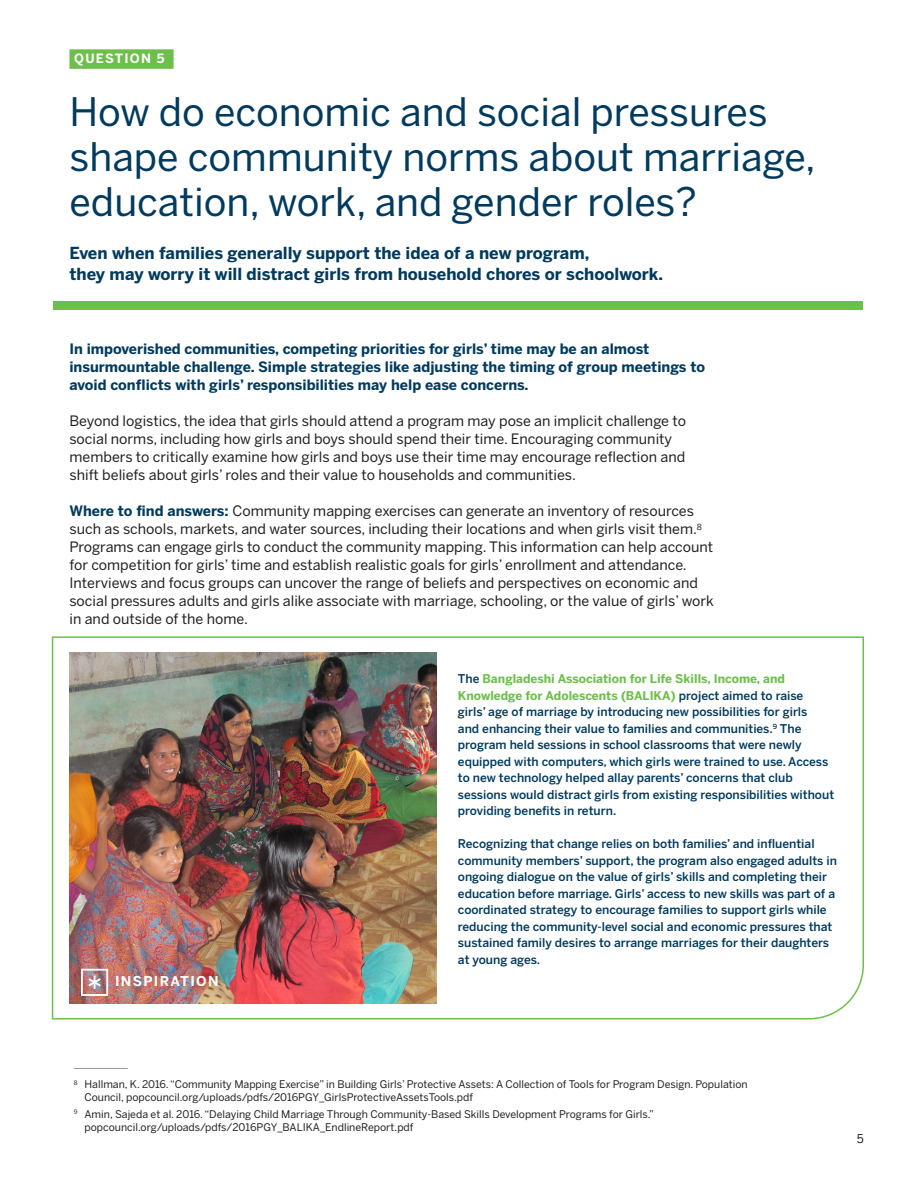
<style>
.page{position:relative;width:918px;height:1188px;background:#fff}
.page>*{position:absolute;margin:0;border:0;box-sizing:border-box;transform-origin:0 0}
.t1{font:39px/45px "Benton Sans";color:#003a5d}
.t2{font:700 16.5px/21px "Benton Sans";color:#003a5d}
.t3{font:14.25px/18px "Benton Sans";color:#231f20}
.t4{font:700 14.25px/18px "Benton Sans";color:#003a5d}
.t5{font:700 13.5px "Benton Sans";letter-spacing:.1em;color:#fff}
.t6{font:700 12.75px "Benton Sans";letter-spacing:.1em;color:#fff}
.t7{font:500 12px/16.5px "Benton Sans";color:#003a5d}
.t8{font:12px "Benton Sans";color:#231f20}
.t9{font:10.5px/12.6px "Benton Sans";color:#231f20}
.s1{font-weight:700;color:#003a5d}
.s2{font-weight:700;color:#6dbe4b}
</style>
<div class="page">
<img style="left:51px;top:636px;width:813px;height:384px">
<div style="left:53px;top:301px;width:810px;height:9px;background:#6dbe4b"></div>
<div style="left:69px;top:49px;width:105px;height:20px;background:#6cc04a"></div>
<svg style="left:81px;top:969px;width:27px;height:27px"></svg>
<hr style="left:74px;top:1068px;width:54px;height:1px;background:#999899">
<p class="t6" style="left:74px;top:51px;width:92px">QUESTION 5</p>
<p class="t1" style="left:69px;top:90px;width:748px">How do economic and social pressures shape community norms about marriage, education, work, and gender roles?</p>
<p class="t2" style="left:69px;top:242px;width:595px">Even when families generally support the idea of a new program,<br>they may worry it will distract girls from household chores or schoolwork.</p>
<p class="t4" style="left:69px;top:340px;width:637px">In impoverished communities, competing priorities for girls’ time may be an almost insurmountable challenge. Simple strategies like adjusting the timing of group meetings to avoid conflicts with girls’ responsibilities may help ease concerns.</p>
<p class="t3" style="left:69px;top:412px;width:618px">Beyond logistics, the idea that girls should attend a program may pose an implicit challenge to social norms, including how girls and boys should spend their time. Encouraging community members to critically examine how girls and boys use their time may encourage reflection and shift beliefs about girls’ roles and their value to households and communities.</p>
<p class="t3" style="left:69px;top:502px;width:646px"><span class="s1">Where to find answers:</span> Community mapping exercises can generate an inventory of resources such as schools, markets, and water sources, including their locations and when girls visit them.<sup>8<br></sup>Programs can engage girls to conduct the community mapping. This information can help account for competition for girls’ time and establish realistic goals for girls’ enrollment and attendance.<br>Interviews and focus groups can uncover the range of beliefs and perspectives on economic and social pressures adults and girls alike associate with marriage, schooling, or the value of girls’ work in and outside of the home.</p>
<p class="t5" style="left:115px;top:973px;width:105px">INSPIRATION</p>
<p class="t7" style="left:458px;top:671px;width:378px">The <span class="s2">Bangladeshi Association for Life Skills, Income, and Knowledge for Adolescents (BALIKA)</span> project aimed to raise girls’ age of marriage by introducing new possibilities for girls<br>and enhancing their value to families and communities.<sup>9</sup> The program held sessions in school classrooms that were newly equipped with computers, which girls were trained to use. Access to new technology helped allay parents’ concerns that club sessions would distract girls from existing responsibilities without providing benefits in return.</p>
<p class="t7" style="left:458px;top:836px;width:381px">Recognizing that change relies on both families’ and influential community members’ support, the program also engaged adults in ongoing dialogue on the value of girls’ skills and completing their education before marriage. Girls’ access to new skills was part of a coordinated strategy to encourage families to support girls while reducing the community-level social and economic pressures that sustained family desires to arrange marriages for their daughters at young ages.</p>
<p class="t9" style="left:85px;top:1078px;width:665px;text-indent:-11px"><sup>8</sup> Hallman, K. 2016. “Community Mapping Exercise” in Building Girls’ Protective Assets: A Collection of Tools for Program Design. Population<br>Council, popcouncil.org/uploads/pdfs/2016PGY_GirlsProtectiveAssetsTools.pdf</p>
<p class="t9" style="left:85px;top:1108px;width:571px;text-indent:-11px"><sup>9</sup> Amin, Sajeda et al. 2016. “Delaying Child Marriage Through Community-Based Skills Development Programs for Girls.” popcouncil.org/uploads/pdfs/2016PGY_BALIKA_EndlineReport.pdf</p>
<p class="t8" style="left:857px;top:1132px;width:9px">5</p>
</div>
